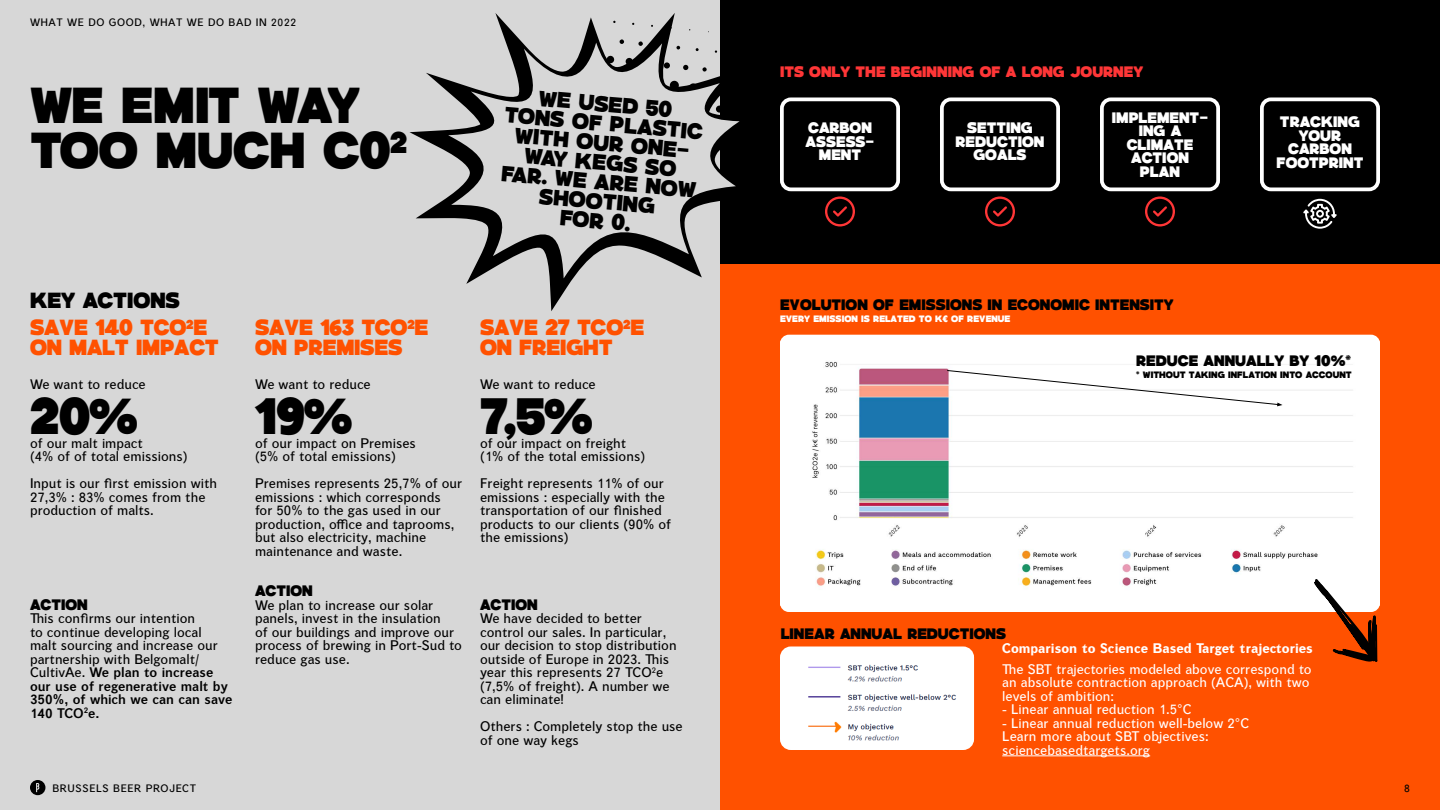
<style>
.page{position:relative;width:1440px;height:810px;background:#fff}
.page>*{position:absolute;margin:0;border:0;box-sizing:border-box;transform-origin:0 0}
.Titre_1{font:800 expanded 45px "STOUTCAPS";letter-spacing:-.01em;color:#000}
.Body_2_texte{font:800 expanded 45px "STOUTCAPS";color:#000}
.Titre_1-2{font:800 expanded 45px "STOUTCAPS";letter-spacing:-.03em;color:#000}
.Body_1_Title_1_Bla{font:800 expanded 19.5px/19.5px "STOUTCAPS";color:#000;text-align:center}
.Body_1_Title_1_Whi{font:800 expanded 19.5px/19.5px "STOUTCAPS";letter-spacing:-.01em;color:#ff5100}
.Body_2_texte-2{font:13.5px/13.5px "Charlie New";color:#000}
.Body_2_texte-3{font:13.5px/13.5px "Charlie New";color:#fff}
.Body_2_Title{font:800 expanded 13.5px "STOUTCAPS";color:#000}
.Body_2_Title-2{font:800 expanded 13.5px/13.5px "STOUTCAPS";color:#fff;text-align:center}
.Body_2_texte-4{font:800 13.5px "Charlie New";color:#fff}
.Body_2_Title-3{font:800 expanded 13.5px "STOUTCAPS";color:#ff3637}
.t1{font:10.5px "Charlie New";letter-spacing:.06em;color:#000}
.Body_2_Title-4{font:800 expanded 8.25px "STOUTCAPS";color:#fff}
.Body_2_Title-5{font:800 expanded 8.25px "STOUTCAPS";color:#000}
.s1{font-weight:700}
</style>
<div class="page">
<div style="left:0;top:0;width:720px;height:810px;background:#d7d7d7"></div>
<div style="left:720px;top:0;width:720px;height:264px;background:#000"></div>
<div style="left:720px;top:264px;width:720px;height:546px;background:#ff5100"></div>
<img style="left:785px;top:341px;width:590px;height:265px">
<div style="left:780px;top:335px;width:600px;height:277px;border:4px solid #fff;border-radius:7px"></div>
<svg style="left:1303px;top:199px;width:34px;height:30px"></svg>
<div style="left:1260px;top:98px;width:120px;height:93px;border:4px solid #fff;border-radius:9px"></div>
<div style="left:780px;top:98px;width:120px;height:93px;border:4px solid #fff;border-radius:9px"></div>
<svg style="left:825px;top:196px;width:30px;height:30px"></svg>
<div style="left:940px;top:98px;width:120px;height:93px;border:4px solid #fff;border-radius:9px"></div>
<svg style="left:985px;top:196px;width:30px;height:30px"></svg>
<div style="left:1100px;top:98px;width:120px;height:93px;border:4px solid #fff;border-radius:9px"></div>
<svg style="left:1145px;top:196px;width:30px;height:30px"></svg>
<hr style="left:1002px;top:756px;width:148px;height:1px;background:#fff">
<div style="left:782px;top:648px;width:190px;height:100px;background:#fff;border-radius:9px"></div>
<img style="left:808px;top:664px;width:148px;height:77px">
<div style="left:780px;top:646px;width:194px;height:104px;border:4px solid #fff;border-radius:9px"></div>
<svg style="left:409px;top:13px;width:300px;height:298px"></svg>
<svg style="left:448px;top:43px;width:292px;height:235px"></svg>
<svg style="left:946px;top:370px;width:336px;height:36px;background:#f6f6f6"></svg>
<svg style="left:1313px;top:579px;width:64px;height:83px"></svg>
<div style="left:30px;top:780px;width:15px;height:15px;background:#000;border-radius:50%"></div>
<svg style="left:36px;top:783px;width:3px;height:9px"></svg>
<p class="t1" style="left:30px;top:17px;width:268px">WHAT WE DO GOOD, WHAT WE DO BAD IN 2022</p>
<p class="Titre_1-2" style="left:30px;top:78px;width:332px">WE EMIT WAY</p>
<p class="Titre_1" style="left:30px;top:123px;width:379px">TOO MUCH C0<sup>2</sup></p>
<p class="Body_1_Title_1_Bla" style="left:507px;top:86px;width:200px;rotate:5deg">WE USED 50<br>TONS OF PLASTIC<br>WITH OUR ONE-<br>WAY KEGS SO<br>FAR. WE ARE NOW<br>SHOOTING<br>FOR 0.</p>
<p class="Body_1_Title_1_Bla" style="left:30px;top:291px;width:152px">KEY ACTIONS</p>
<p class="Body_1_Title_1_Whi" style="left:30px;top:318px;width:190px">SAVE 140 TCO<sup>2</sup>E<br>ON MALT IMPACT</p>
<p class="Body_2_texte-2" style="left:30px;top:378px;width:117px">We want to reduce</p>
<p class="Body_2_texte" style="left:30px;top:389px;width:110px">20%</p>
<p class="Body_2_texte-2" style="left:30px;top:437px;width:159px">of our malt impact<br>(4% of of total emissions)</p>
<p class="Body_2_texte-2" style="left:30px;top:477px;width:189px">Input is our first emission with<br>27,3% : 83% comes from the production of malts.</p>
<p class="Body_2_Title" style="left:30px;top:596px;width:59px">ACTION</p>
<p class="Body_2_texte-2" style="left:30px;top:612px;width:204px">This confirms our intention<br>to continue developing local<br>malt sourcing and increase our partnership with Belgomalt/<br>CultivAe. <span class="s1">We plan to increase our use of regenerative malt by<br>350%, of which we can can save<br>140 TCO</span><sup>2</sup><span class="s1">e.</span></p>
<p class="t1" style="left:52px;top:782px;width:145px">BRUSSELS BEER PROJECT</p>
<p class="Body_1_Title_1_Whi" style="left:255px;top:318px;width:175px">SAVE 163 TCO<sup>2</sup>E<br>ON PREMISES</p>
<p class="Body_2_texte-2" style="left:255px;top:378px;width:117px">We want to reduce</p>
<p class="Body_2_texte" style="left:255px;top:389px;width:100px">19%</p>
<p class="Body_2_texte-2" style="left:255px;top:437px;width:163px">of our impact on Premises (5% of total emissions)</p>
<p class="Body_2_texte-2" style="left:255px;top:477px;width:209px">Premises represents 25,7% of our emissions : which corresponds<br>for 50% to the gas used in our production, office and taprooms, but also electricity, machine maintenance and waste.</p>
<p class="Body_2_Title" style="left:255px;top:582px;width:59px">ACTION</p>
<p class="Body_2_texte-2" style="left:255px;top:599px;width:209px">We plan to increase our solar panels, invest in the insulation<br>of our buildings and improve our process of brewing in Port-Sud to reduce gas use.</p>
<p class="Body_1_Title_1_Whi" style="left:480px;top:318px;width:166px">SAVE 27 TCO<sup>2</sup>E<br>ON FREIGHT</p>
<p class="Body_2_texte-2" style="left:480px;top:378px;width:117px">We want to reduce</p>
<p class="Body_2_texte" style="left:480px;top:389px;width:115px">7,5%</p>
<p class="Body_2_texte-2" style="left:480px;top:437px;width:167px">of our impact on freight (1% of the total emissions)</p>
<p class="Body_2_texte-2" style="left:480px;top:477px;width:193px">Freight represents 11% of our emissions : especially with the transportation of our finished products to our clients (90% of the emissions)</p>
<p class="Body_2_Title" style="left:480px;top:596px;width:59px">ACTION</p>
<p class="Body_2_texte-2" style="left:480px;top:612px;width:198px">We have decided to better control our sales. In particular, our decision to stop distribution outside of Europe in 2023. This year this represents 27 TCO<sup>2</sup>e (7,5% of freight). A number we can eliminate!</p>
<p class="Body_2_texte-2" style="left:480px;top:720px;width:204px">Others : Completely stop the use of one way kegs</p>
<p class="Body_2_Title-3" style="left:780px;top:63px;width:365px">ITS ONLY THE BEGINNING OF A LONG JOURNEY</p>
<p class="Body_2_Title-2" style="left:806px;top:122px;width:70px">CARBON<br>ASSESS-<br>MENT</p>
<p class="Body_2_Title-2" style="left:956px;top:122px;width:90px">SETTING<br>REDUCTION<br>GOALS</p>
<p class="Body_2_Title-2" style="left:1112px;top:111px;width:98px">IMPLEMENT-<br>ING A<br>CLIMATE<br>ACTION<br>PLAN</p>
<p class="Body_2_Title" style="left:780px;top:297px;width:395px">EVOLUTION OF EMISSIONS IN ECONOMIC INTENSITY</p>
<p class="Body_2_Title-4" style="left:780px;top:314px;width:232px">EVERY EMISSION IS RELATED TO K€ OF REVENUE</p>
<p class="Body_2_Title-2" style="left:1277px;top:116px;width:88px">TRACKING<br>YOUR<br>CARBON<br>FOOTPRINT</p>
<p class="Body_2_Title" style="left:1136px;top:352px;width:216px">REDUCE ANNUALLY BY 10%*</p>
<p class="Body_2_Title-5" style="left:1136px;top:369px;width:217px">* WITHOUT TAKING INFLATION INTO ACCOUNT</p>
<p class="Body_2_Title" style="left:781px;top:625px;width:227px">LINEAR ANNUAL REDUCTIONS</p>
<p class="Body_2_texte-4" style="left:1002px;top:641px;width:312px">Comparison to Science Based Target trajectories</p>
<p class="Body_2_texte-3" style="left:1002px;top:663px;width:311px">The SBT trajectories modeled above correspond to an absolute contraction approach (ACA), with two levels of ambition:</p>
<p class="Body_2_texte-3" style="left:1002px;top:703px;width:191px">- Linear annual reduction 1.5°C</p>
<p class="Body_2_texte-3" style="left:1002px;top:717px;width:248px">- Linear annual reduction well-below 2°C</p>
<p class="Body_2_texte-3" style="left:1002px;top:730px;width:208px">Learn more about SBT objectives: sciencebasedtargets.org</p>
<p class="t1" style="left:1404px;top:782px;width:7px">8</p>
</div>
